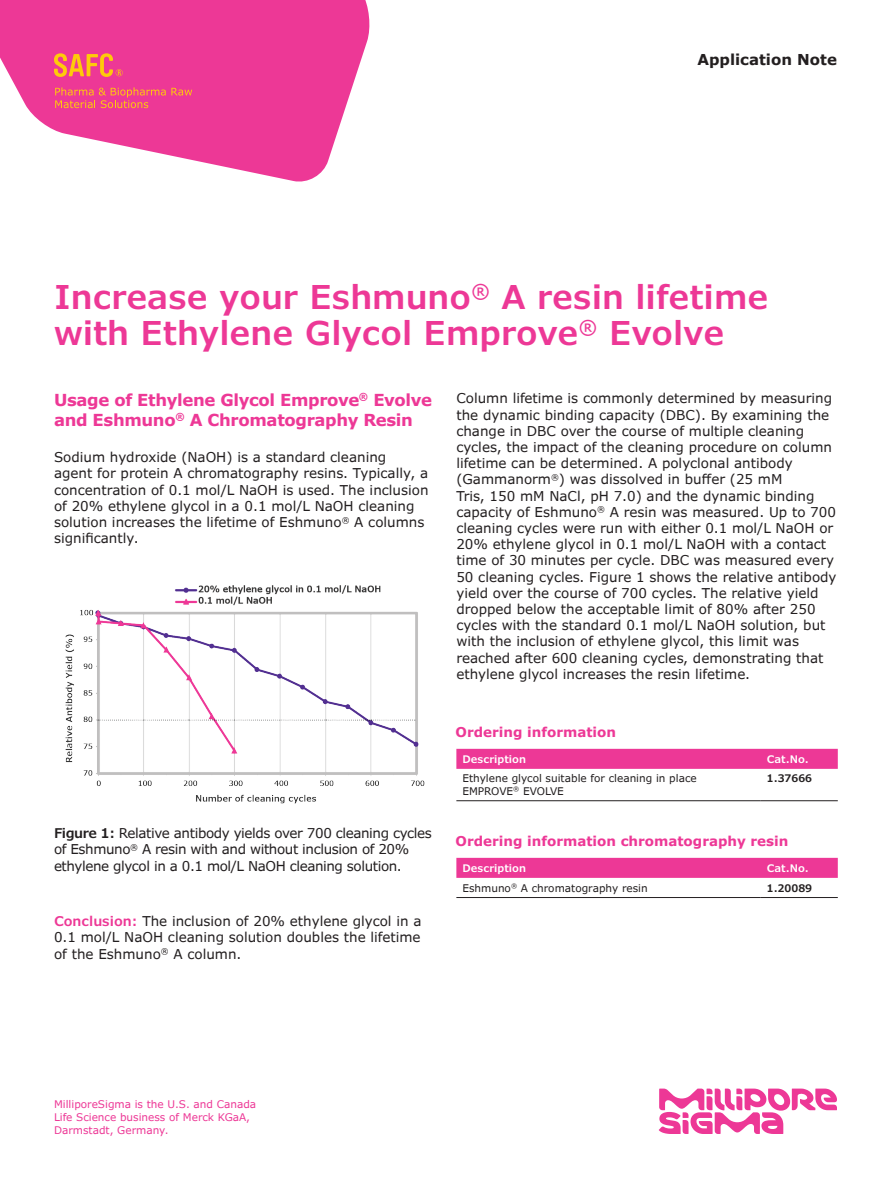
<style>
.page{position:relative;width:891px;height:1188px;background:#fff}
.page>*{position:absolute;margin:0;border:0;box-sizing:border-box;transform-origin:0 0}
.Headline_22_24{font:600 33px/36px "Verdana Pro";color:#ed3896}
.Body_Copy_9_11{font:700 16.5px/19.8px "Verdana Pro";letter-spacing:-.02em;color:#ed3896}
.t1{font:700 15px "Verdana Pro";color:#231f20}
.Body_Copy_9_11-2{font:13.5px/16.2px "Verdana Pro";color:#231f20}
.Body_Copy_9_11-3{font:13.5px/16.2px "Verdana Pro";letter-spacing:-.03em;color:#231f20}
.Body_Copy_9_11-4{font:700 13.5px "Verdana Pro";color:#ed3896}
.Table_Price{font:10.5px/12.6px "Verdana Pro";color:#231f20}
.Caption_7_9{font:10.5px/12.6px "Verdana Pro";color:#ed3896}
.Table_Head_7_9{font:600 10.5px "Verdana Pro";color:#fff}
.Table_Body_7_9{font:600 10.5px "Verdana Pro";color:#231f20}
.s1{font-weight:600}
.s2{font-weight:600;color:#ed3896}
</style>
<div class="page">
<svg style="left:0;top:0;width:370px;height:182px;fill:#ed3896"></svg>
<svg style="left:54px;top:53px;width:69px;height:24px;background:#f3725e"></svg>
<svg style="left:55px;top:87px;width:137px;height:21px;background:#ef527c"></svg>
<div style="left:456px;top:749px;width:382px;height:20px;background:#ed3896"></div>
<hr style="left:456px;top:800px;width:305px;height:1px;background:#231f20">
<hr style="left:761px;top:800px;width:77px;height:1px;background:#231f20">
<div style="left:456px;top:858px;width:382px;height:20px;background:#ed3896"></div>
<hr style="left:456px;top:897px;width:305px;height:1px;background:#231f20">
<hr style="left:761px;top:897px;width:77px;height:1px;background:#231f20">
<img style="left:65px;top:585px;width:360px;height:219px">
<svg style="left:659px;top:1089px;width:178px;height:45px"></svg>
<p class="t1" style="left:697px;top:50px;width:141px">Application Note</p>
<p class="Headline_22_24" style="left:54px;top:280px;width:716px">Increase your Eshmuno<sup>®</sup> A resin lifetime with Ethylene Glycol Emprove<sup>®</sup> Evolve</p>
<p class="Body_Copy_9_11" style="left:54px;top:390px;width:380px">Usage of Ethylene Glycol Emprove<sup>®</sup> Evolve and Eshmuno<sup>®</sup> A Chromatography Resin</p>
<p class="Body_Copy_9_11-2" style="left:456px;top:391px;width:382px">Column lifetime is commonly determined by measuring the dynamic binding capacity (DBC). By examining the change in DBC over the course of multiple cleaning cycles, the impact of the cleaning procedure on column lifetime can be determined. A polyclonal antibody (Gammanorm<sup>®</sup>) was dissolved in buffer (25 mM<br>Tris, 150 mM NaCl, pH 7.0) and the dynamic binding capacity of Eshmuno<sup>®</sup> A resin was measured. Up to 700 cleaning cycles were run with either 0.1 mol/L NaOH or 20% ethylene glycol in 0.1 mol/L NaOH with a contact time of 30 minutes per cycle. DBC was measured every 50 cleaning cycles. Figure 1 shows the relative antibody yield over the course of 700 cycles. The relative yield dropped below the acceptable limit of 80% after 250 cycles with the standard 0.1 mol/L NaOH solution, but with the inclusion of ethylene glycol, this limit was reached after 600 cleaning cycles, demonstrating that ethylene glycol increases the resin lifetime.</p>
<p class="Body_Copy_9_11-2" style="left:54px;top:449px;width:376px">Sodium hydroxide (NaOH) is a standard cleaning<br>agent for protein A chromatography resins. Typically, a concentration of 0.1 mol/L NaOH is used. The inclusion of 20% ethylene glycol in a 0.1 mol/L NaOH cleaning solution increases the lifetime of Eshmuno<sup>®</sup> A columns significantly.</p>
<p class="Body_Copy_9_11-4" style="left:456px;top:724px;width:162px">Ordering information</p>
<p class="Body_Copy_9_11-3" style="left:54px;top:825px;width:379px"><span class="s1">Figure 1:</span> Relative antibody yields over 700 cleaning cycles of Eshmuno<sup>®</sup> A resin with and without inclusion of 20% ethylene glycol in a 0.1 mol/L NaOH cleaning solution.</p>
<p class="Body_Copy_9_11-2" style="left:54px;top:913px;width:369px;text-align:justify"><span class="s2">Conclusion:</span> The inclusion of 20% ethylene glycol in a 0.1 mol/L NaOH cleaning solution doubles the lifetime of the Eshmuno<sup>®</sup> A column.</p>
<p class="Table_Head_7_9" style="left:462px;top:752px;width:65px">Description</p>
<p class="Table_Head_7_9" style="left:767px;top:752px;width:43px">Cat.No.</p>
<p class="Table_Price" style="left:462px;top:772px;width:236px">Ethylene glycol suitable for cleaning in place<br>EMPROVE<sup>®</sup> EVOLVE</p>
<p class="Table_Body_7_9" style="left:767px;top:772px;width:47px">1.37666</p>
<p class="Body_Copy_9_11-4" style="left:456px;top:833px;width:334px">Ordering information chromatography resin</p>
<p class="Table_Head_7_9" style="left:462px;top:861px;width:65px">Description</p>
<p class="Table_Head_7_9" style="left:767px;top:861px;width:43px">Cat.No.</p>
<p class="Table_Price" style="left:462px;top:882px;width:187px">Eshmuno<sup>®</sup> A chromatography resin</p>
<p class="Table_Body_7_9" style="left:767px;top:881px;width:47px">1.20089</p>
<p class="Caption_7_9" style="left:54px;top:1098px;width:204px">MilliporeSigma is the U.S. and Canada<br>Life Science business of Merck KGaA,<br>Darmstadt, Germany.</p>
</div>
